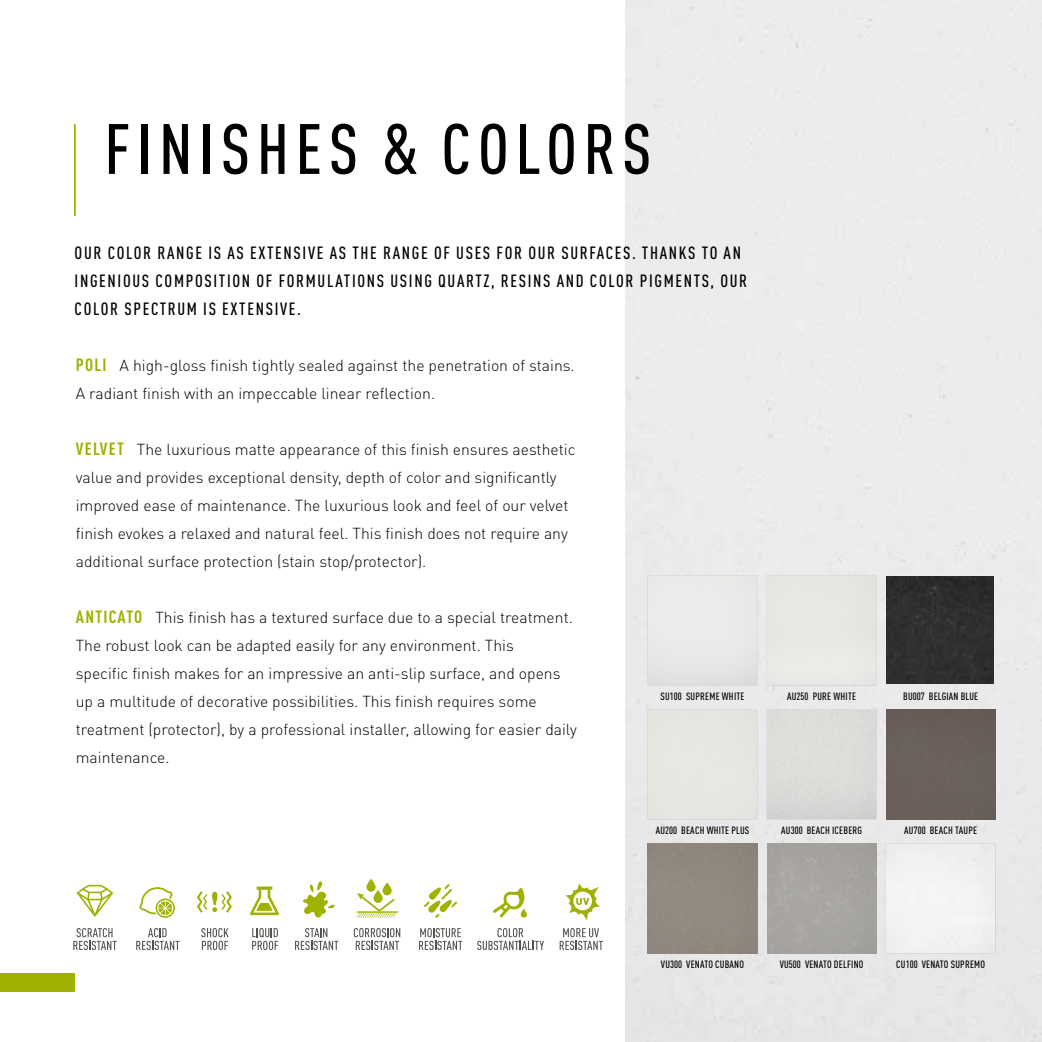
<style>
.page{position:relative;width:1042px;height:1042px;background:#fff}
.page>*{position:absolute;margin:0;border:0;box-sizing:border-box;transform-origin:0 0}
.t1{font:500 condensed 70px "DIN Pro";letter-spacing:.095em;color:#000}
.t2{font:500 condensed 17.5px/28px "DIN Pro";letter-spacing:.095em;color:#000}
.t3{font:300 15.75px/28px "DIN Pro";color:#000}
.t4{font:500 condensed 10.5px "DIN Pro";letter-spacing:.02em;color:#000}
.s1{font-weight:700;font-stretch:condensed;font-size:17.5px;color:#a0b101}
</style>
<div class="page">
<div style="left:625px;top:0;width:417px;height:1042px;background:#ececec"></div>
<hr style="left:876px;top:576px;width:1px;height:109px;background:#d6d8d5">
<hr style="left:647px;top:575px;width:110px;height:1px;background:#d0d0d0">
<hr style="left:647px;top:576px;width:1px;height:109px;background:#d0d0d0">
<hr style="left:766px;top:575px;width:110px;height:1px;background:#d0d0d0">
<hr style="left:647px;top:685px;width:110px;height:1px;background:#d0d0d0">
<hr style="left:766px;top:685px;width:110px;height:1px;background:#d0d0d0">
<hr style="left:647px;top:709px;width:110px;height:1px;background:#d0d0d0">
<hr style="left:647px;top:710px;width:1px;height:109px;background:#d0d0d0">
<hr style="left:647px;top:819px;width:110px;height:1px;background:#d0d0d0">
<hr style="left:756px;top:710px;width:1px;height:109px;background:#d0d0d0">
<hr style="left:756px;top:576px;width:1px;height:109px;background:#d6d8d5">
<hr style="left:766px;top:576px;width:1px;height:109px;background:#d6d8d5">
<hr style="left:885px;top:843px;width:110px;height:1px;background:#d0d0d0">
<hr style="left:885px;top:844px;width:1px;height:108px;background:#d0d0d0">
<hr style="left:995px;top:844px;width:1px;height:108px;background:#d0d0d0">
<hr style="left:885px;top:952px;width:110px;height:1px;background:#d0d0d0">
<hr style="left:766px;top:709px;width:110px;height:1px;background:#d0d0d0">
<hr style="left:766px;top:710px;width:1px;height:109px;background:#d0d0d0">
<hr style="left:876px;top:710px;width:1px;height:109px;background:#d0d0d0">
<hr style="left:766px;top:819px;width:110px;height:1px;background:#d0d0d0">
<img style="left:648px;top:576px;width:108px;height:109px">
<div style="left:767px;top:576px;width:109px;height:109px;background:#e7e9e4"></div>
<div style="left:886px;top:576px;width:107px;height:107px;background:#2e2e2e"></div>
<div style="left:648px;top:710px;width:108px;height:109px;background:#e7e7e2"></div>
<img style="left:767px;top:710px;width:109px;height:109px">
<div style="left:886px;top:710px;width:109px;height:109px;background:#695f5b"></div>
<div style="left:648px;top:844px;width:109px;height:109px;background:#918880"></div>
<div style="left:767px;top:844px;width:109px;height:109px;background:#a6a4a1"></div>
<div style="left:886px;top:844px;width:109px;height:108px;background:#f3f3f3"></div>
<svg style="left:77px;top:885px;width:36px;height:31px"></svg>
<svg style="left:73px;top:928px;width:44px;height:22px"></svg>
<svg style="left:136px;top:928px;width:43px;height:22px"></svg>
<svg style="left:139px;top:887px;width:36px;height:31px"></svg>
<svg style="left:201px;top:928px;width:27px;height:22px"></svg>
<svg style="left:197px;top:891px;width:35px;height:22px"></svg>
<svg style="left:252px;top:928px;width:26px;height:22px"></svg>
<svg style="left:250px;top:886px;width:29px;height:29px"></svg>
<svg style="left:295px;top:928px;width:43px;height:22px"></svg>
<svg style="left:303px;top:881px;width:32px;height:36px"></svg>
<svg style="left:354px;top:928px;width:46px;height:22px"></svg>
<svg style="left:366px;top:879px;width:10px;height:12px"></svg>
<svg style="left:382px;top:882px;width:10px;height:13px"></svg>
<svg style="left:357px;top:893px;width:41px;height:25px"></svg>
<svg style="left:419px;top:928px;width:43px;height:22px"></svg>
<svg style="left:424px;top:884px;width:33px;height:34px"></svg>
<svg style="left:477px;top:928px;width:67px;height:22px"></svg>
<svg style="left:493px;top:888px;width:34px;height:29px"></svg>
<svg style="left:565px;top:883px;width:35px;height:37px"></svg>
<svg style="left:559px;top:928px;width:44px;height:22px"></svg>
<hr style="left:74px;top:124px;width:2px;height:92px;background:#a0b101">
<div style="left:0;top:974px;width:74px;height:18px;background:#a0b101"></div>
<h1 class="t1" style="left:104px;top:97px;width:548px">FINISHES &amp; COLORS</h1>
<p class="t2" style="left:75px;top:237px;width:674px">OUR COLOR RANGE IS AS EXTENSIVE AS THE RANGE OF USES FOR OUR SURFACES. THANKS TO AN<br>INGENIOUS COMPOSITION OF FORMULATIONS USING QUARTZ, RESINS AND COLOR PIGMENTS, OUR<br>COLOR SPECTRUM IS EXTENSIVE.</p>
<p class="t3" style="left:76px;top:350px;width:500px"><span class="s1">POLI</span> A high-gloss finish tightly sealed against the penetration of stains.<br>A radiant finish with an impeccable linear reflection.</p>
<p class="t3" style="left:76px;top:434px;width:501px"><span class="s1">VELVET</span> The luxurious matte appearance of this finish ensures aesthetic value and provides exceptional density, depth of color and significantly improved ease of maintenance. The luxurious look and feel of our velvet finish evokes a relaxed and natural feel. This finish does not require any additional surface protection (stain stop/protector).</p>
<p class="t3" style="left:76px;top:602px;width:502px"><span class="s1">ANTICATO</span> This finish has a textured surface due to a special treatment.<br>The robust look can be adapted easily for any environment. This<br>specific finish makes for an impressive an anti-slip surface, and opens up a multitude of decorative possibilities. This finish requires some treatment (protector), by a professional installer, allowing for easier daily maintenance.</p>
<p class="t4" style="left:660px;top:688px;width:85px">SU100 SUPREME WHITE</p>
<p class="t4" style="left:787px;top:688px;width:70px">AU250 PURE WHITE</p>
<p class="t4" style="left:903px;top:688px;width:77px">BU007 BELGIAN BLUE</p>
<p class="t4" style="left:656px;top:822px;width:95px">AU200 BEACH WHITE PLUS</p>
<p class="t4" style="left:781px;top:822px;width:82px">AU300 BEACH ICEBERG</p>
<p class="t4" style="left:904px;top:822px;width:74px">AU700 BEACH TAUPE</p>
<p class="t4" style="left:661px;top:956px;width:85px">VU300 VENATO CUBANO</p>
<p class="t4" style="left:780px;top:956px;width:85px">VU500 VENATO DELFINO</p>
<p class="t4" style="left:896px;top:956px;width:90px">CU100 VENATO SUPREMO</p>
</div>
